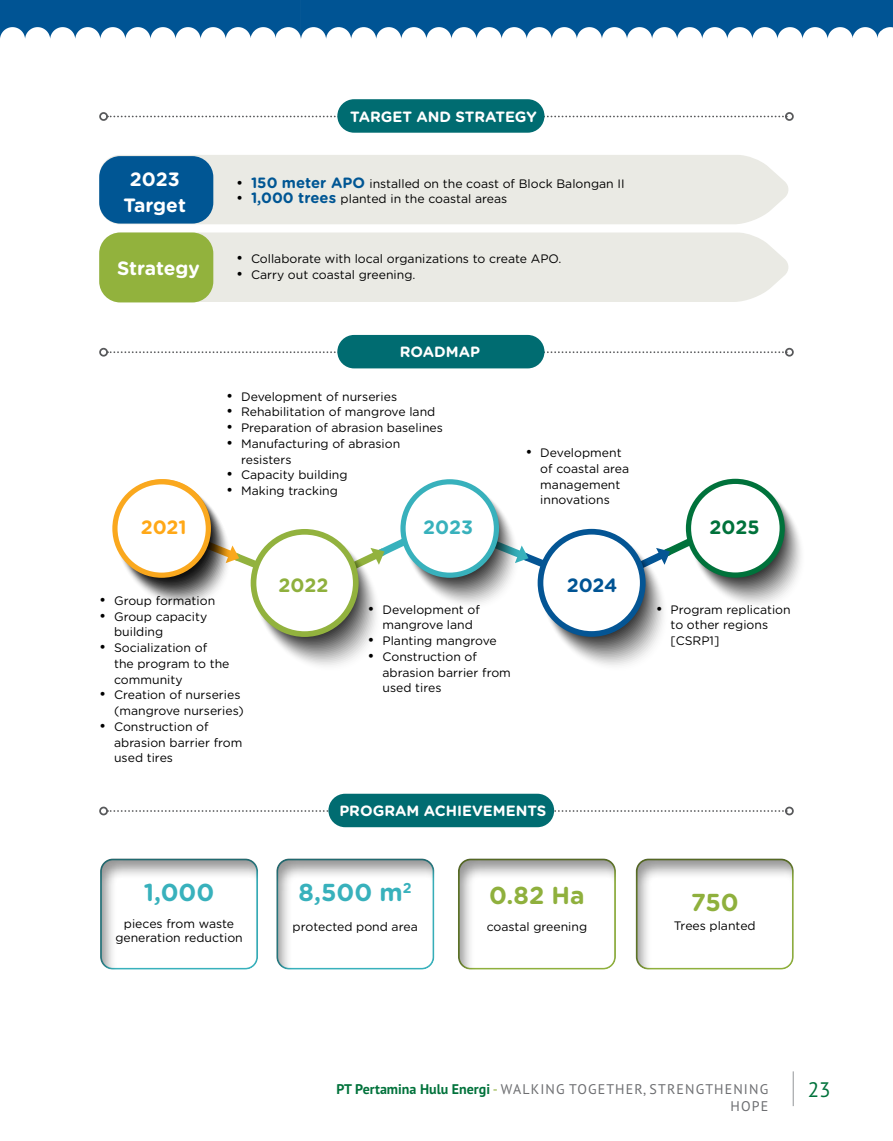
<style>
.page{position:relative;width:893px;height:1141px;background:#fff}
.page>*{position:absolute;margin:0;border:0;box-sizing:border-box;transform-origin:0 0}
.t1{font:700 24.5px "Gotham Rounded";color:#38b1bc}
.t2{font:700 24.5px "Gotham Rounded";color:#8fb03d}
.t3{font:21px "PT Sans Pro";color:#00723b}
.t4{font:700 19.25px/26.2px "Gotham Rounded";color:#fff;text-align:center}
.t5{font:700 19.25px "Gotham Rounded";color:#38b1bc}
.t6{font:700 19.25px "Gotham Rounded";color:#8fb03d}
.t7{font:700 19.25px "Gotham Rounded";color:#005494}
.t8{font:700 19.25px "Gotham Rounded";color:#ffa817}
.t9{font:700 19.25px "Gotham Rounded";color:#00723b}
.t10{font:700 14.88px "Gotham Rounded";color:#fff}
.t11{font:14px/16.8px "PT Sans Pro";letter-spacing:.08em;color:#6d6e71;text-align:right}
.t12{font:12.25px/15.8px "Gotham Rounded";color:#000}
.s1{font-size:14.88px}
.s2{font-weight:700;font-size:14.88px;color:#005694}
.s3{font-weight:700;color:#00723b}
.s4{color:#8fb03d}
</style>
<div class="page">
<hr style="left:793px;top:1071px;width:1px;height:35px;background:#939598">
<svg style="left:0;top:0;width:893px;height:39px"></svg>
<div style="left:99px;top:155px;width:690px;height:69px;background:#eaeae4"></div>
<div style="left:99px;top:233px;width:690px;height:69px;background:#eaeae4"></div>
<svg style="left:114px;top:479px;width:687px;height:187px"></svg>
<svg style="left:538px;top:529px;width:108px;height:108px;background:#0e5a95"></svg>
<div style="left:543px;top:535px;width:97px;height:96px;background:#fff;border-radius:50%"></div>
<div style="left:97px;top:857px;width:161px;height:113px;background:#000;opacity:.42"></div>
<div style="left:274px;top:857px;width:161px;height:113px;background:#000;opacity:.42"></div>
<div style="left:456px;top:857px;width:161px;height:113px;background:#000;opacity:.42"></div>
<div style="left:634px;top:857px;width:161px;height:113px;background:#000;opacity:.42"></div>
<div style="left:99px;top:156px;width:114px;height:68px;background:#005694;border-radius:21px"></div>
<div style="left:99px;top:233px;width:114px;height:69px;background:#92b23d;border-radius:21px"></div>
<svg style="left:108px;top:351px;width:676px;height:2px"></svg>
<div style="left:99px;top:348px;width:9px;height:9px;border:2px solid #58595b;border-radius:50%"></div>
<div style="left:785px;top:348px;width:9px;height:9px;border:2px solid #58595b;border-radius:50%"></div>
<div style="left:337px;top:335px;width:207px;height:33px;background:#006c71;border-radius:17px"></div>
<svg style="left:108px;top:116px;width:676px;height:1px"></svg>
<div style="left:99px;top:112px;width:9px;height:9px;border:2px solid #58595b;border-radius:50%"></div>
<div style="left:785px;top:112px;width:9px;height:9px;border:2px solid #58595b;border-radius:50%"></div>
<div style="left:337px;top:99px;width:207px;height:34px;background:#006c71;border-radius:17px"></div>
<svg style="left:108px;top:810px;width:676px;height:2px"></svg>
<div style="left:99px;top:807px;width:9px;height:8px;border:2px solid #58595b;border-radius:50%"></div>
<div style="left:785px;top:807px;width:9px;height:8px;border:2px solid #58595b;border-radius:50%"></div>
<div style="left:328px;top:794px;width:226px;height:33px;background:#006c71;border-radius:17px"></div>
<h3 class="t4" style="left:124px;top:165px;width:64px">2023<br>Target</h3>
<h3 class="t4" style="left:117px;top:254px;width:84px">Strategy</h3>
<p class="t10" style="left:350px;top:105px;width:188px">TARGET AND STRATEGY</p>
<p class="t12" style="left:236px;top:175px;width:390px"><span class="s1">•</span> <span class="s2">150 meter APO</span> installed on the coast of Block Balongan II</p>
<p class="t12" style="left:236px;top:191px;width:273px"><span class="s1">•</span> <span class="s2">1,000 trees</span> planted in the coastal areas</p>
<p class="t12" style="left:236px;top:250px;width:327px"><span class="s1">•</span> Collaborate with local organizations to create APO.</p>
<p class="t12" style="left:236px;top:266px;width:181px"><span class="s1">•</span> Carry out coastal greening.</p>
<p class="t10" style="left:400px;top:341px;width:82px">ROADMAP</p>
<p class="t12" style="left:226px;top:388px;width:172px"><span class="s1">•</span> Development of nurseries</p>
<p class="t12" style="left:226px;top:404px;width:211px"><span class="s1">•</span> Rehabilitation of mangrove land</p>
<p class="t12" style="left:226px;top:419px;width:218px"><span class="s1">•</span> Preparation of abrasion baselines</p>
<p class="t12" style="left:241px;top:435px;width:161px;text-indent:-15px"><span class="s1">•</span> Manufacturing of abrasion resisters</p>
<p class="t12" style="left:226px;top:467px;width:123px"><span class="s1">•</span> Capacity building</p>
<p class="t12" style="left:226px;top:482px;width:113px"><span class="s1">•</span> Making tracking</p>
<p class="t12" style="left:540px;top:444px;width:90px;text-indent:-15px"><span class="s1">•</span> Development of coastal area management innovations</p>
<h3 class="t8" style="left:141px;top:513px;width:47px">2021</h3>
<h3 class="t9" style="left:709px;top:513px;width:51px">2025</h3>
<h3 class="t5" style="left:423px;top:513px;width:51px">2023</h3>
<p class="t12" style="left:99px;top:592px;width:118px"><span class="s1">•</span> Group formation</p>
<p class="t12" style="left:114px;top:608px;width:95px;text-indent:-15px"><span class="s1">•</span> Group capacity building</p>
<p class="t12" style="left:114px;top:639px;width:117px;text-indent:-15px"><span class="s1">•</span> Socialization of the program to the community</p>
<p class="t12" style="left:99px;top:687px;width:146px;text-align:right"><span class="s1">•</span> Creation of nurseries (mangrove nurseries)</p>
<p class="t12" style="left:114px;top:718px;width:130px;text-indent:-15px"><span class="s1">•</span> Construction of abrasion barrier from used tires</p>
<h1 class="t1" style="left:144px;top:874px;width:72px">1,000</h1>
<p class="t12" style="left:115px;top:917px;width:129px;line-height:13.5px;text-align:center">pieces from waste generation reduction</p>
<h3 class="t6" style="left:279px;top:571px;width:51px">2022</h3>
<h3 class="t7" style="left:567px;top:571px;width:52px">2024</h3>
<p class="t12" style="left:382px;top:601px;width:99px;text-indent:-15px"><span class="s1">•</span> Development of mangrove land</p>
<p class="t12" style="left:368px;top:632px;width:131px"><span class="s1">•</span> Planting mangrove</p>
<p class="t12" style="left:382px;top:648px;width:130px;text-indent:-15px"><span class="s1">•</span> Construction of abrasion barrier from used tires</p>
<p class="t10" style="left:339px;top:800px;width:209px">PROGRAM ACHIEVEMENTS</p>
<h1 class="t1" style="left:299px;top:874px;width:115px">8,500 m<sup>2</sup></h1>
<p class="t12" style="left:293px;top:918px;width:127px">protected pond area</p>
<h1 class="t2" style="left:489px;top:877px;width:97px">0.82 Ha</h1>
<p class="t12" style="left:487px;top:918px;width:102px">coastal greening</p>
<p class="t12" style="left:671px;top:601px;width:122px;text-indent:-15px"><span class="s1">•</span> Program replication to other regions [CSRP1]</p>
<h1 class="t2" style="left:691px;top:884px;width:49px">750</h1>
<p class="t12" style="left:674px;top:917px;width:83px">Trees planted</p>
<p class="t11" style="left:336px;top:1080px;width:433px"><span class="s3">PT Pertamina Hulu Energi</span> <span class="s4">-</span> WALKING TOGETHER, STRENGTHENING<br>HOPE</p>
<h2 class="t3" style="left:808px;top:1076px;width:24px">23</h2>
</div>
